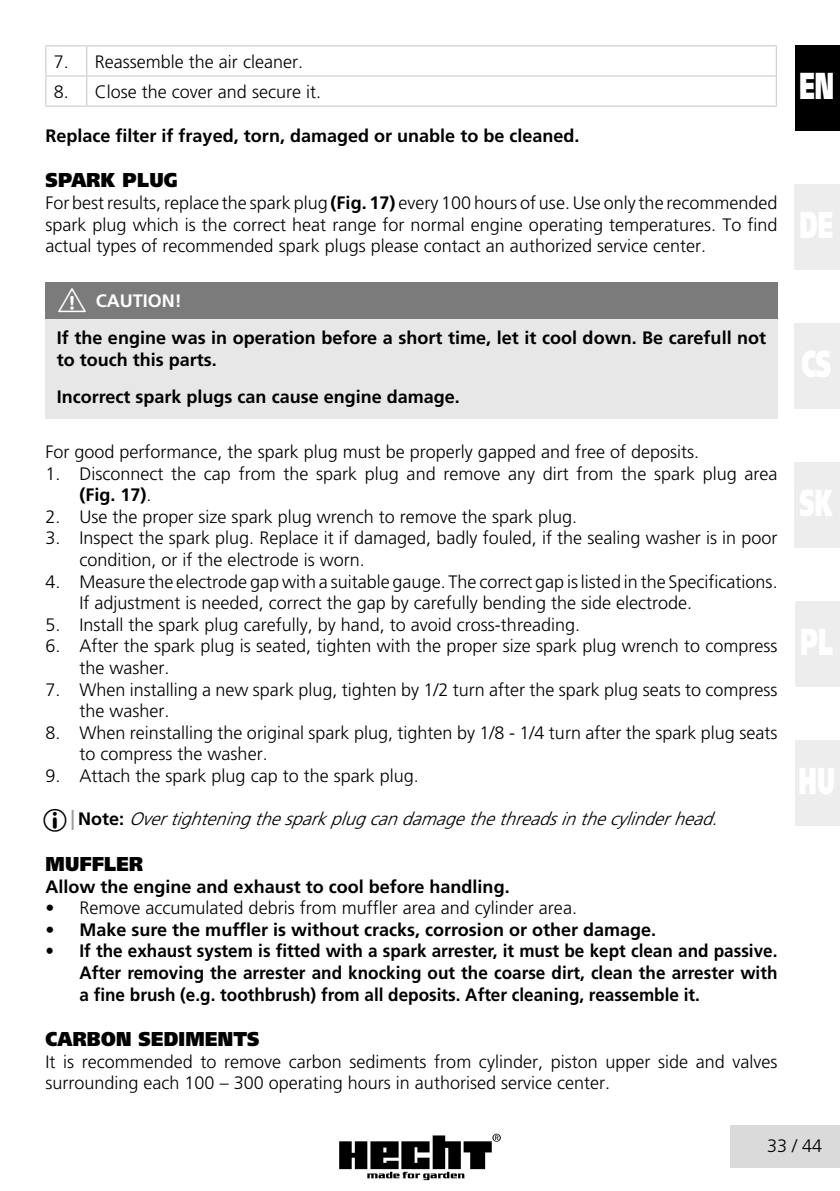
<style>
.page{position:relative;width:840px;height:1191px;background:#fff}
.page>*{position:absolute;margin:0;border:0;box-sizing:border-box;transform-origin:0 0}
.t1{font:900 37.4px "Frutiger CE Ultra";color:#fff;scale:.6 1}
.t2{font:900 20px "Frutiger CE Ultra";letter-spacing:.015em;color:#000;scale:.9 1}
.t3{font:300 18px/21.6px "Frutiger CE";color:#000}
.t4{font:700 18px/21.6px "Frutiger CE";color:#000}
.t5{font:700 18px/21.6px "Frutiger CE";color:#000;text-align:justify;scale:.95 1}
.t6{font:italic 300 18px "Frutiger CE";color:#000}
.t7{font:700 18px "Frutiger CE";color:#fff}
.s1{font-weight:700}
.s2{font-weight:700;font-style:normal}
</style>
<div class="page">
<svg style="left:339px;top:1133px;width:162px;height:48px"></svg>
<div style="left:730px;top:1125px;width:109px;height:43px;background:#dadada"></div>
<div style="left:794px;top:601px;width:45px;height:85px;background:#ededed"></div>
<div style="left:794px;top:462px;width:45px;height:85px;background:#ededed"></div>
<div style="left:794px;top:184px;width:45px;height:85px;background:#ededed"></div>
<div style="left:794px;top:45px;width:45px;height:85px;background:#000"></div>
<div style="left:794px;top:323px;width:45px;height:85px;background:#ededed"></div>
<div style="left:794px;top:740px;width:45px;height:85px;background:#ededed"></div>
<div style="left:45px;top:282px;width:732px;height:37px;background:#7c7b7b"></div>
<div style="left:45px;top:319px;width:732px;height:62px;background:#e7e7e7"></div>
<div style="left:45px;top:378px;width:732px;height:40px;background:#e7e7e7"></div>
<svg style="left:72px;top:811px;width:2px;height:18px"></svg>
<hr style="left:45px;top:45px;width:42px;height:1px;background:#c6c6c6">
<svg style="left:45px;top:46px;width:1px;height:29px"></svg>
<hr style="left:87px;top:45px;width:689px;height:1px;background:#c6c6c6">
<svg style="left:86px;top:46px;width:1px;height:29px"></svg>
<svg style="left:775px;top:46px;width:1px;height:29px"></svg>
<hr style="left:45px;top:75px;width:42px;height:1px;background:#c6c6c6">
<hr style="left:45px;top:76px;width:1px;height:30px;background:#c6c6c6">
<hr style="left:87px;top:75px;width:689px;height:1px;background:#c6c6c6">
<hr style="left:86px;top:76px;width:1px;height:30px;background:#c6c6c6">
<hr style="left:775px;top:76px;width:1px;height:30px;background:#c6c6c6">
<hr style="left:45px;top:106px;width:42px;height:1px;background:#c6c6c6">
<hr style="left:87px;top:106px;width:689px;height:1px;background:#c6c6c6">
<p class="t3" style="left:54px;top:52px;width:250px">7. Reassemble the air cleaner.</p>
<p class="t3" style="left:54px;top:82px;width:268px">8. Close the cover and secure it.</p>
<p class="t4" style="left:45px;top:125px;width:535px">Replace filter if frayed, torn, damaged or unable to be cleaned.</p>
<p class="t2" style="left:45px;top:169px;width:149px">SPARK PLUG</p>
<p class="t3" style="left:45px;top:193px;width:733px;text-align:justify">For best results, replace the spark plug <span class="s1">(Fig. 17)</span> every 100 hours of use. Use only the recommended spark plug which is the correct heat range for normal engine operating temperatures. To find actual types of recommended spark plugs please contact an authorized service center.</p>
<p class="t7" style="left:96px;top:292px;width:88px">CAUTION!</p>
<p class="t4" style="left:57px;top:328px;width:710px">If the engine was in operation before a short time, let it cool down. Be carefull not to touch this parts.</p>
<p class="t4" style="left:57px;top:387px;width:404px">Incorrect spark plugs can cause engine damage.</p>
<p class="t3" style="left:45px;top:441px;width:655px">For good performance, the spark plug must be properly gapped and free of deposits.</p>
<p class="t3" style="left:79px;top:463px;width:699px;text-indent:-34px">1. Disconnect the cap from the spark plug and remove any dirt from the spark plug area <span class="s1">(Fig. 17)</span>.</p>
<p class="t3" style="left:45px;top:506px;width:533px">2. Use the proper size spark plug wrench to remove the spark plug.</p>
<p class="t3" style="left:79px;top:528px;width:699px;text-indent:-34px">3. Inspect the spark plug. Replace it if damaged, badly fouled, if the sealing washer is in poor condition, or if the electrode is worn.</p>
<p class="t3" style="left:79px;top:571px;width:699px;text-indent:-34px">4. Measure the electrode gap with a suitable gauge. The correct gap is listed in the Specifications.<br>If adjustment is needed, correct the gap by carefully bending the side electrode.</p>
<p class="t3" style="left:45px;top:614px;width:536px">5. Install the spark plug carefully, by hand, to avoid cross-threading.</p>
<p class="t3" style="left:79px;top:636px;width:699px;text-indent:-34px">6. After the spark plug is seated, tighten with the proper size spark plug wrench to compress the washer.</p>
<p class="t3" style="left:79px;top:679px;width:699px;text-indent:-34px">7. When installing a new spark plug, tighten by 1/2 turn after the spark plug seats to compress the washer.</p>
<p class="t3" style="left:79px;top:722px;width:699px;text-indent:-34px">8. When reinstalling the original spark plug, tighten by 1/8 - 1/4 turn after the spark plug seats to compress the washer.</p>
<p class="t3" style="left:45px;top:765px;width:375px">9. Attach the spark plug cap to the spark plug.</p>
<p class="t6" style="left:78px;top:810px;width:647px"><span class="s2">N o t e :</span> Overtighteningthesparkplugcandamagethethreadsinthecylinderhead.</p>
<p class="t2" style="left:45px;top:853px;width:110px">MUFFLER</p>
<p class="t4" style="left:45px;top:876px;width:465px">Allow the engine and exhaust to cool before handling.</p>
<p class="t3" style="left:45px;top:897px;width:533px">• Remove accumulated debris from muffler area and cylinder area.</p>
<p class="t4" style="left:45px;top:919px;width:612px">• Make sure the muffler is without cracks, corrosion or other damage.</p>
<p class="t5" style="left:79px;top:941px;width:736px;text-indent:-34px">• If the exhaust system is fitted with a spark arrester, it must be kept clean and passive.<br>After removing the arrester and knocking out the coarse dirt, clean the arrester with a fine brush (e.g. toothbrush) from all deposits. After cleaning, reassemble it.</p>
<p class="t2" style="left:45px;top:1028px;width:239px">CARBON SEDIMENTS</p>
<p class="t3" style="left:45px;top:1051px;width:733px">It is recommended to remove carbon sediments from cylinder, piston upper side and valves surrounding each 100 – 300 operating hours in authorised service center.</p>
<h1 class="t1" style="left:799px;top:64px;width:59px">EN</h1>
<p class="t3" style="left:766px;top:1135px;width:57px">33 / 44</p>
</div>
